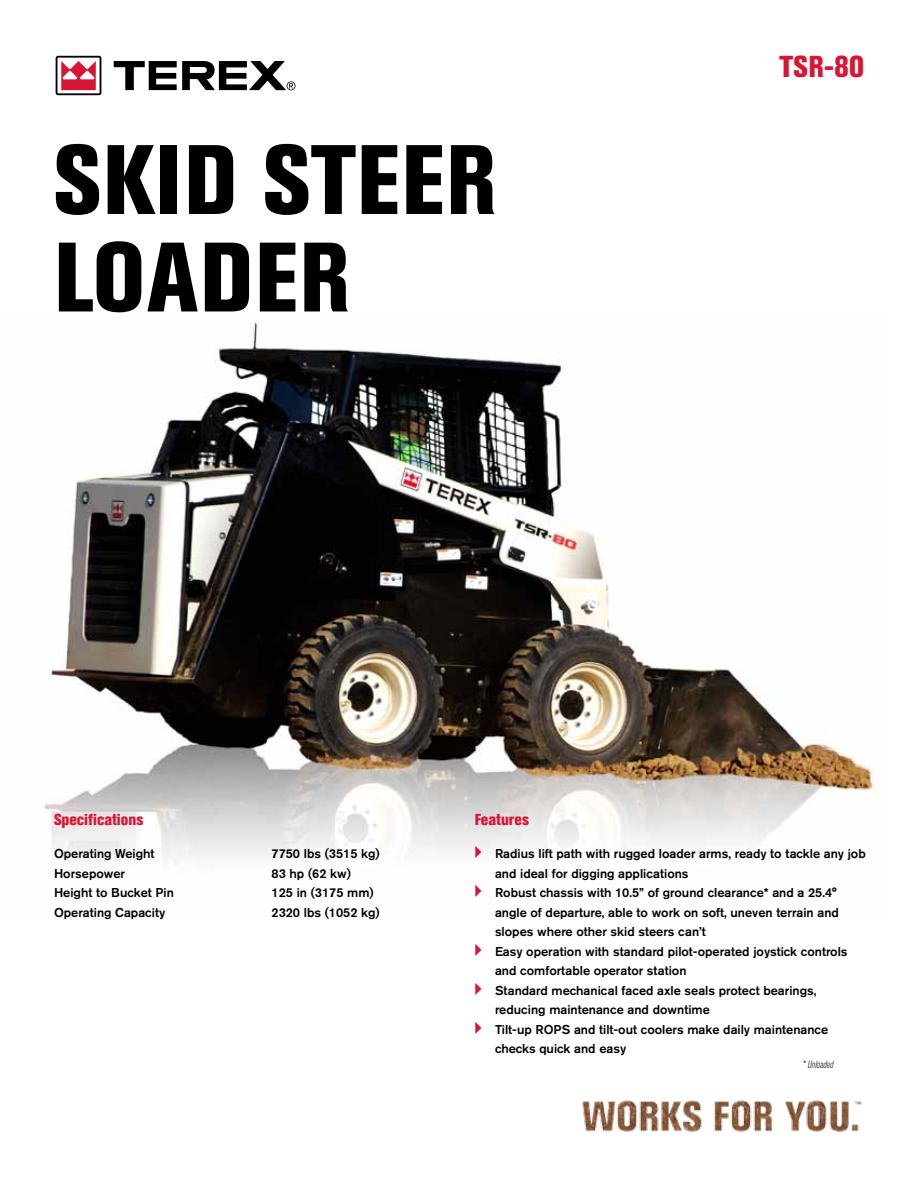
<style>
.page{position:relative;width:918px;height:1188px;background:#fff}
.page>*{position:absolute;margin:0;border:0;box-sizing:border-box;transform-origin:0 0}
.t1{font:800 condensed 97.5px/97.5px "Akzidenz Grotesk BE";letter-spacing:.02em;color:#000}
.t2{font:800 condensed 30px "Akzidenz Grotesk BE";color:#d71635}
.t3{font:800 condensed 15.75px "Akzidenz Grotesk BE";color:#d71635}
.t4{font:500 12.75px/19.5px "Akzidenz Grotesk BE";color:#000}
.t5{font:italic 300 condensed 10.5px "Akzidenz Grotesk BE";color:#000}
</style>
<div class="page">
<img style="left:44px;top:322px;width:833px;height:541px">
<img style="left:582px;top:1100px;width:280px;height:32px">
<svg style="left:56px;top:56px;width:45px;height:39px"></svg>
<svg style="left:114px;top:61px;width:182px;height:29px"></svg>
<svg style="left:475px;top:846px;width:6px;height:12px"></svg>
<h1 class="t1" style="left:54px;top:132px;width:444px">SKID STEER<br>LOADER</h1>
<h2 class="t2" style="left:779px;top:49px;width:86px">TSR-80</h2>
<p class="t3" style="left:54px;top:811px;width:91px">Specifications</p>
<p class="t4" style="left:54px;top:844px;width:102px">Operating Weight</p>
<p class="t4" style="left:272px;top:844px;width:110px">7750 lbs (3515 kg)</p>
<p class="t4" style="left:54px;top:863px;width:73px">Horsepower</p>
<p class="t4" style="left:272px;top:863px;width:81px">83 hp (62 kw)</p>
<p class="t4" style="left:54px;top:883px;width:121px">Height to Bucket Pin</p>
<p class="t4" style="left:272px;top:883px;width:104px">125 in (3175 mm)</p>
<p class="t4" style="left:54px;top:902px;width:113px">Operating Capacity</p>
<p class="t4" style="left:272px;top:902px;width:110px">2320 lbs (1052 kg)</p>
<p class="t3" style="left:475px;top:811px;width:56px">Features</p>
<p class="t4" style="left:495px;top:844px;width:372px">Radius lift path with rugged loader arms, ready to tackle any job and ideal for digging applications<br>Robust chassis with 10.5” of ground clearance* and a 25.4° angle of departure, able to work on soft, uneven terrain and slopes where other skid steers can’t<br>Easy operation with standard pilot-operated joystick controls and comfortable operator station<br>Standard mechanical faced axle seals protect bearings, reducing maintenance and downtime<br>Tilt-up ROPS and tilt-out coolers make daily maintenance checks quick and easy</p>
<p class="t5" style="left:803px;top:1059px;width:32px">* Unloaded</p>
</div>
